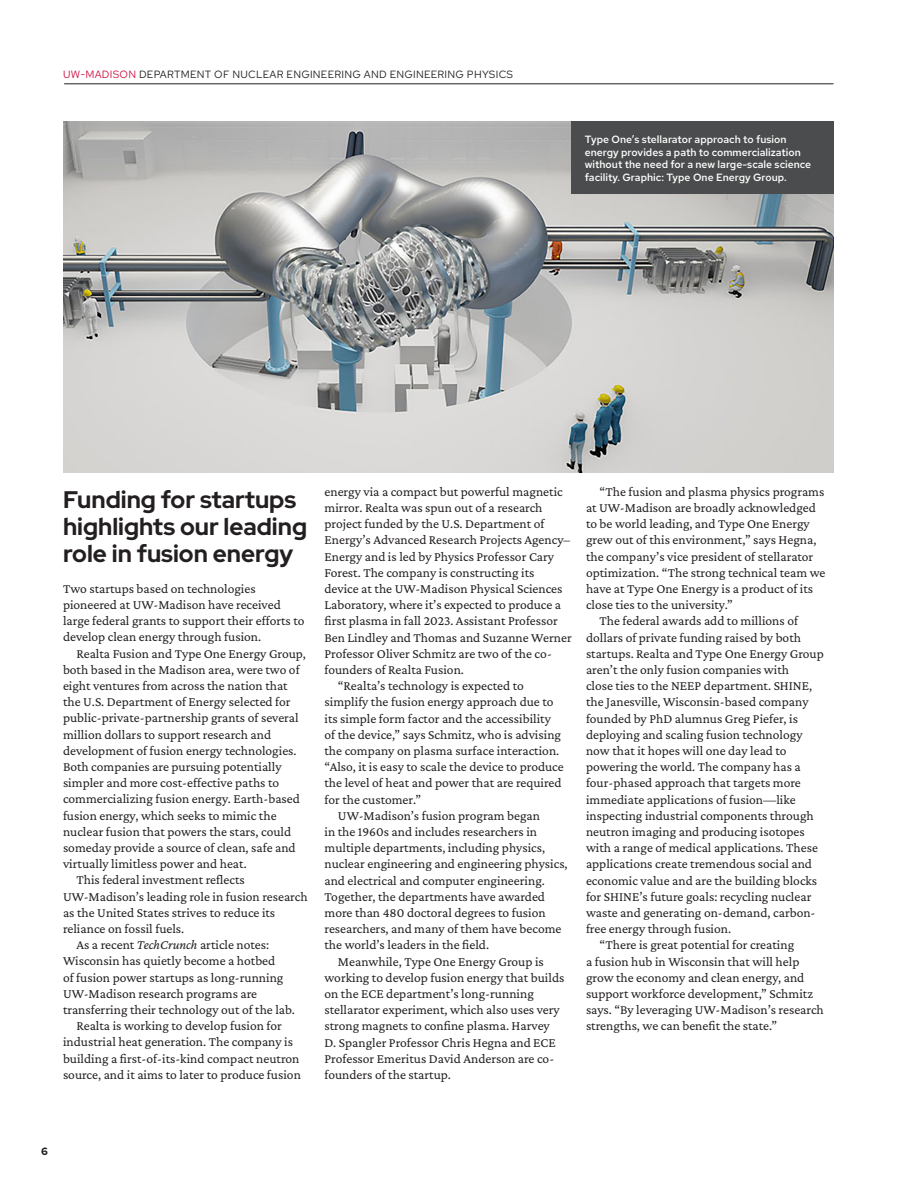
<style>
.page{position:relative;width:918px;height:1188px;background:#fff}
.page>*{position:absolute;margin:0;border:0;box-sizing:border-box;transform-origin:0 0}
.heading_16{font:700 24px/27px "Red Hat Display";color:#231f20}
.body_text{font:13.5px/16.2px "Crimson Pro";color:#231f20}
.body_text_no_indent{font:13.5px/16.2px "Crimson Pro";color:#231f20}
.t1{font:500 10.5px/12.6px "Red Hat Text";color:#fff}
.top_mast_info{font:10.5px "Red Hat Text";letter-spacing:.025em;color:#231f20}
.t2{font:700 10.5px "Red Hat Text";color:#231f20}
.s1{color:#cd1141}
.s2{font-style:italic}
</style>
<div class="page">
<hr style="left:64px;top:84px;width:770px;height:1px;background:#231f20">
<img style="left:63px;top:122px;width:771px;height:350px">
<div style="left:571px;top:122px;width:263px;height:72px;background:#4b4c4d"></div>
<p class="top_mast_info" style="left:63px;top:67px;width:452px"><span class="s1">UW-MADISON</span> DEPARTMENT OF NUCLEAR ENGINEERING AND ENGINEERING PHYSICS</p>
<p class="t1" style="left:585px;top:133px;width:228px">Type One’s stellarator approach to fusion energy provides a path to commercialization without the need for a new large-scale science facility. Graphic: Type One Energy Group.</p>
<p class="heading_16" style="left:63px;top:486px;width:246px">Funding for startups highlights our leading role in fusion energy</p>
<p class="body_text_no_indent" style="left:63px;top:580px;width:243px">Two startups based on technologies pioneered at UW-Madison have received large federal grants to support their efforts to develop clean energy through fusion.</p>
<p class="body_text" style="left:63px;top:645px;width:244px;text-indent:14px">Realta Fusion and Type One Energy Group, both based in the Madison area, were two of eight ventures from across the nation that the U.S. Department of Energy selected for public-private-partnership grants of several million dollars to support research and development of fusion energy technologies.<br>Both companies are pursuing potentially simpler and more cost-effective paths to commercializing fusion energy. Earth-based fusion energy, which seeks to mimic the nuclear fusion that powers the stars, could someday provide a source of clean, safe and virtually limitless power and heat.</p>
<p class="body_text" style="left:63px;top:872px;width:246px;text-indent:14px">This federal investment reflects UW-Madison’s leading role in fusion research as the United States strives to reduce its reliance on fossil fuels.</p>
<p class="body_text" style="left:63px;top:937px;width:234px;text-indent:14px">As a recent <span class="s2">TechCrunch</span> article notes:<br>Wisconsin has quietly become a hotbed<br>of fusion power startups as long-running UW-Madison research programs are transferring their technology out of the lab.</p>
<p class="body_text" style="left:63px;top:1018px;width:239px;text-align:center">Realta is working to develop fusion for industrial heat generation. The company is building a first-of-its-kind compact neutron source, and it aims to later to produce fusion</p>
<p class="body_text" style="left:324px;top:483px;width:249px">energy via a compact but powerful magnetic mirror. Realta was spun out of a research project funded by the U.S. Department of Energy’s Advanced Research Projects Agency– Energy and is led by Physics Professor Cary Forest. The company is constructing its device at the UW-Madison Physical Sciences Laboratory, where it’s expected to produce a first plasma in fall 2023. Assistant Professor Ben Lindley and Thomas and Suzanne Werner Professor Oliver Schmitz are two of the co&shy;founders of Realta Fusion.</p>
<p class="body_text" style="left:324px;top:677px;width:241px;text-indent:14px">“Realta’s technology is expected to simplify the fusion energy approach due to its simple form factor and the accessibility of the device,” says Schmitz, who is advising the company on plasma surface interaction. “Also, it is easy to scale the device to produce the level of heat and power that are required for the customer.”</p>
<p class="body_text" style="left:324px;top:807px;width:245px;text-indent:14px">UW-Madison’s fusion program began<br>in the 1960s and includes researchers in multiple departments, including physics, nuclear engineering and engineering physics, and electrical and computer engineering.<br>Together, the departments have awarded more than 480 doctoral degrees to fusion researchers, and many of them have become the world’s leaders in the field.</p>
<p class="body_text" style="left:324px;top:953px;width:241px;text-indent:14px">Meanwhile, Type One Energy Group is working to develop fusion energy that builds on the ECE department’s long-running stellarator experiment, which also uses very strong magnets to confine plasma. Harvey D. Spangler Professor Chris Hegna and ECE Professor Emeritus David Anderson are co&shy;founders of the startup.</p>
<p class="body_text" style="left:586px;top:483px;width:241px;text-indent:14px">“The fusion and plasma physics programs at UW-Madison are broadly acknowledged to be world leading, and Type One Energy grew out of this environment,” says Hegna, the company’s vice president of stellarator optimization. “The strong technical team we have at Type One Energy is a product of its close ties to the university.”</p>
<p class="body_text" style="left:586px;top:613px;width:239px;text-indent:14px">The federal awards add to millions of dollars of private funding raised by both startups. Realta and Type One Energy Group aren’t the only fusion companies with<br>close ties to the NEEP department. SHINE, the Janesville, Wisconsin-based company founded by PhD alumnus Greg Piefer, is deploying and scaling fusion technology now that it hopes will one day lead to powering the world. The company has a four-phased approach that targets more immediate applications of fusion—like inspecting industrial components through neutron imaging and producing isotopes with a range of medical applications. These applications create tremendous social and economic value and are the building blocks for SHINE’s future goals: recycling nuclear waste and generating on-demand, carbon&shy;free energy through fusion.</p>
<p class="body_text" style="left:586px;top:937px;width:239px;text-indent:14px">“There is great potential for creating<br>a fusion hub in Wisconsin that will help grow the economy and clean energy, and support workforce development,” Schmitz says. “By leveraging UW-Madison’s research strengths, we can benefit the state.”</p>
<p class="t2" style="left:41px;top:1145px;width:8px">6</p>
</div>
